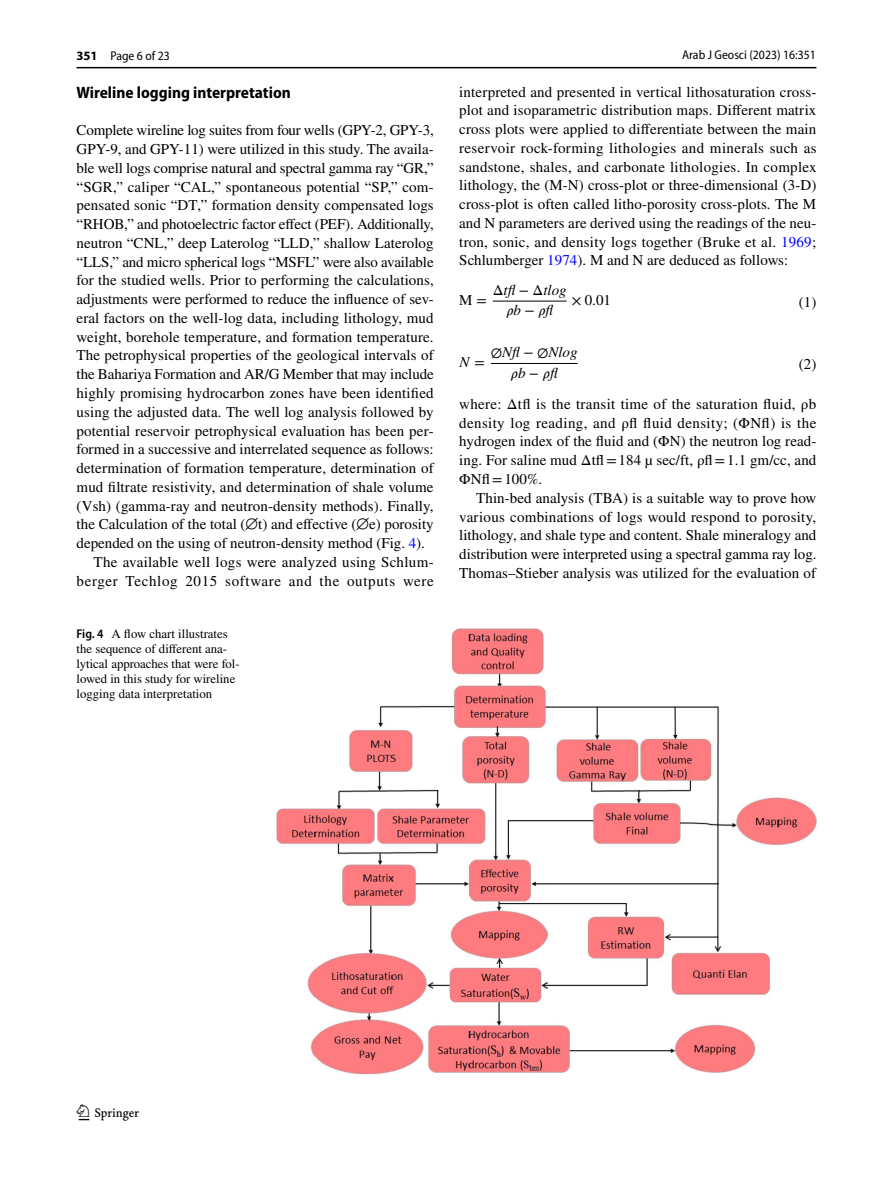
<style>
.page{position:relative;width:893px;height:1187px;background:#fff}
.page>*{position:absolute;margin:0;border:0;box-sizing:border-box;transform-origin:0 0}
.t1{font:22.5px "Springnew Regular 2";color:#000}
.t2{font:700 semi-condensed 16.5px "Myriad Pro";color:#000}
.t3{font:15px/18.8px "STIX";letter-spacing:.005em;color:#000;text-align:justify}
.t4{font:15px "STIX";letter-spacing:.045em;color:#000}
.t5{font:15px/20.9px "STIX General Italic 2";color:#000;text-align:center}
.t6{font:italic 15px/20.9px "STIX General";color:#000;text-align:center}
.t7{font:15px "STIX General";color:#000}
.t8{font:15px "STIX Math";color:#000}
.t9{font:12.75px/15px "STIX";color:#000}
.t10{font:semi-condensed 12.75px "Myriad Pro";color:#000}
.s1{font-family:"Myriad Pro Bold 2";font-stretch:normal}
.s2{font-family:"Code 2000"}
.s3{color:#00f}
.s4{font-family:"Myriad Pro";font-weight:600;font-stretch:semi-condensed}
.s5{font-family:"STIX Math";font-style:normal}
.s6{font-family:"STIX Math"}
.s7{font-family:"STIX Math Regular 2"}
.s8{font-family:"STIX Math Italic 2"}
</style>
<div class="page">
<hr style="left:77px;top:67px;width:739px;height:1px;background:#000">
<hr style="left:493px;top:300px;width:74px;height:1px;background:#000">
<hr style="left:491px;top:363px;width:87px;height:1px;background:#000">
<img style="left:276px;top:628px;width:540px;height:445px">
<p class="t10" style="left:77px;top:49px;width:95px"><span class="s1">351</span> Page 6 of 23</p>
<p class="t2" style="left:77px;top:83px;width:216px">Wireline logging interpretation</p>
<p class="t3" style="left:77px;top:122px;width:359px">Complete wireline log suites from four wells (GPY-2, GPY-3,</p>
<p class="t3" style="left:77px;top:141px;width:359px">GPY-9, and GPY-11) were utilized in this study. The availa-</p>
<p class="t3" style="left:77px;top:159px;width:359px">ble well logs comprise natural and spectral gamma ray “GR,”</p>
<p class="t3" style="left:77px;top:178px;width:359px">“SGR,” caliper “CAL,” spontaneous potential “SP,” com-</p>
<p class="t3" style="left:77px;top:197px;width:359px">pensated sonic “DT,” formation density compensated logs</p>
<p class="t3" style="left:77px;top:216px;width:359px">“RHOB,” and photoelectric factor effect (PEF). Additionally,</p>
<p class="t3" style="left:77px;top:234px;width:359px">neutron “CNL,” deep Laterolog “LLD,” shallow Laterolog</p>
<p class="t3" style="left:77px;top:253px;width:359px">“LLS,” and micro spherical logs “MSFL” were also available</p>
<p class="t3" style="left:77px;top:272px;width:359px">for the studied wells. Prior to performing the calculations,</p>
<p class="t3" style="left:77px;top:291px;width:359px">adjustments were performed to reduce the influence of sev-</p>
<p class="t3" style="left:77px;top:309px;width:359px">eral factors on the well-log data, including lithology, mud</p>
<p class="t3" style="left:77px;top:328px;width:359px">weight, borehole temperature, and formation temperature.</p>
<p class="t3" style="left:77px;top:347px;width:359px">The petrophysical properties of the geological intervals of</p>
<p class="t3" style="left:77px;top:366px;width:359px">the Bahariya Formation and AR/G Member that may include</p>
<p class="t3" style="left:77px;top:384px;width:359px">highly promising hydrocarbon zones have been identified</p>
<p class="t3" style="left:77px;top:403px;width:359px">using the adjusted data. The well log analysis followed by</p>
<p class="t3" style="left:77px;top:422px;width:359px">potential reservoir petrophysical evaluation has been per-</p>
<p class="t3" style="left:77px;top:441px;width:359px">formed in a successive and interrelated sequence as follows:</p>
<p class="t3" style="left:77px;top:459px;width:359px">determination of formation temperature, determination of</p>
<p class="t3" style="left:77px;top:478px;width:359px">mud filtrate resistivity, and determination of shale volume</p>
<p class="t3" style="left:77px;top:497px;width:359px">(Vsh) (gamma-ray and neutron-density methods). Finally,</p>
<p class="t3" style="left:77px;top:516px;width:359px">the Calculation of the total (<span class="s2">∅</span>t) and effective (<span class="s2">∅</span>e) porosity</p>
<p class="t3" style="left:77px;top:534px;width:350px">depended on the using of neutron-density method (Fig. <span class="s3">4</span>).</p>
<p class="t3" style="left:94px;top:553px;width:342px">The available well logs were analyzed using Schlum-</p>
<p class="t4" style="left:77px;top:570px;width:359px">berger Techlog 2015 software and the outputs were</p>
<p class="t9" style="left:77px;top:627px;width:165px"><span class="s4">Fig. 4</span> A flow chart illustrates the sequence of different ana&shy;lytical approaches that were fol&shy;lowed in this study for wireline logging data interpretation</p>
<p class="t10" style="left:682px;top:48px;width:135px">Arab J Geosci (2023) 16:351</p>
<p class="t3" style="left:459px;top:83px;width:359px">interpreted and presented in vertical lithosaturation cross&shy;plot and isoparametric distribution maps. Different matrix cross plots were applied to differentiate between the main reservoir rock-forming lithologies and minerals such as sandstone, shales, and carbonate lithologies. In complex lithology, the (M-N) cross-plot or three-dimensional (3-D) cross-plot is often called litho-porosity cross-plots. The M and N parameters are derived using the readings of the neu&shy;tron, sonic, and density logs together (Bruke et al. <span class="s3">1969</span>; Schlumberger <span class="s3">1974</span>). M and N are deduced as follows:</p>
<p class="t6" style="left:493px;top:280px;width:75px"><span class="s5">Δ</span>tfl<span class="s5">− Δ</span>tlog <span class="s6">𝜌</span>b <span class="s5">−</span> <span class="s6">𝜌</span>fl</p>
<p class="t7" style="left:572px;top:291px;width:41px"><span class="s6">×</span> 0.01</p>
<p class="t8" style="left:459px;top:294px;width:29px">M =</p>
<p class="t3" style="left:799px;top:293px;width:19px">(1)</p>
<p class="t5" style="left:491px;top:343px;width:88px"><span class="s7">∅</span>Nfl<span class="s7">− ∅</span>Nlog <span class="s8">𝜌</span>b <span class="s7">−</span> <span class="s8">𝜌</span>fl</p>
<p class="t5" style="left:460px;top:353px;width:27px">N <span class="s7">=</span></p>
<p class="t3" style="left:799px;top:356px;width:19px">(2)</p>
<p class="t3" style="left:459px;top:395px;width:359px">where: Δtfl is the transit time of the saturation fluid, ρb density log reading, and ρfl fluid density; (ΦNfl) is the hydrogen index of the fluid and (ΦN) the neutron log read&shy;ing. For saline mud Δtfl=184 µ sec/ft, ρfl=1.1 gm/cc, and ΦNfl=100%.</p>
<p class="t3" style="left:459px;top:489px;width:359px;text-indent:17px">Thin-bed analysis (TBA) is a suitable way to prove how various combinations of logs would respond to porosity, lithology, and shale type and content. Shale mineralogy and distribution were interpreted using a spectral gamma ray log.<br>Thomas–Stieber analysis was utilized for the evaluation of</p>
<h1 class="t1" style="left:79px;top:1104px;width:62px">1 3</h1>
</div>
